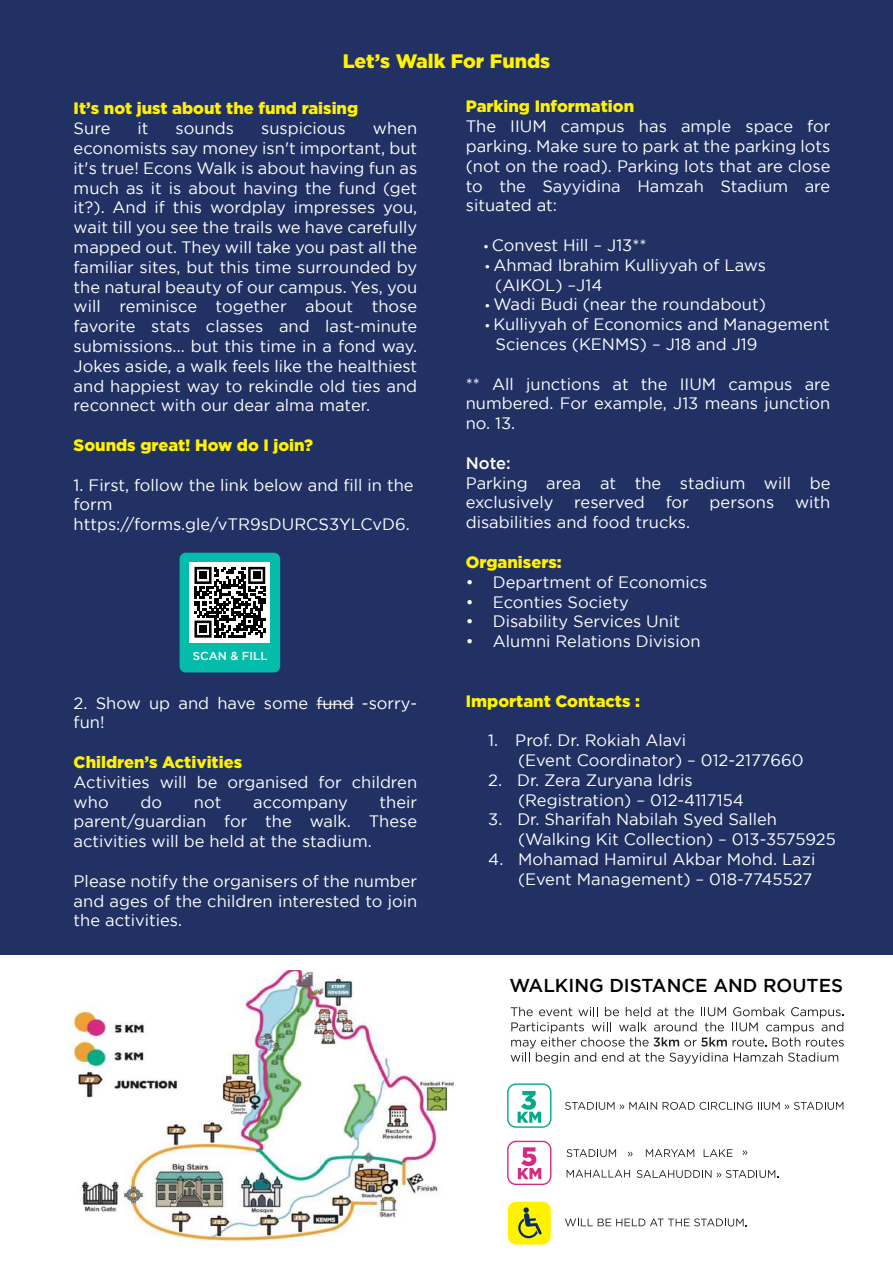
<style>
.page{position:relative;width:893px;height:1264px;background:#fff}
.page>*{position:absolute;margin:0;border:0;box-sizing:border-box;transform-origin:0 0}
.t1{font:900 19.5px "Gotham";color:#fff200}
.t2{font:500 18.6px "Gotham";color:#000}
.t3{font:16.5px/19.8px "Gotham";color:#fff}
.t4{font:900 16.5px "Gotham";color:#fff200}
.t5{font:500 16.5px "Gotham";color:#fff}
.t6{font:500 11.55px "Gotham";color:#fff}
.s1{font-family:"Myriad Pro"}
</style>
<div class="page">
<div style="left:0;top:0;width:893px;height:955px;background:#213164"></div>
<hr style="left:316px;top:704px;width:38px;height:1px;background:#fff">
<img style="left:66px;top:970px;width:388px;height:270px">
<div style="left:180px;top:553px;width:100px;height:119px;background:#04bcaa;border-radius:6px"></div>
<div style="left:190px;top:562px;width:80px;height:80px;background:#fff"></div>
<svg style="left:194px;top:567px;width:71px;height:70px"></svg>
<div style="left:199px;top:572px;width:8px;height:7px;background:#000"></div>
<div style="left:253px;top:572px;width:7px;height:7px;background:#000"></div>
<div style="left:199px;top:625px;width:8px;height:8px;background:#000"></div>
<svg style="left:507px;top:1083px;width:44px;height:44px"></svg>
<svg style="left:507px;top:1140px;width:44px;height:45px"></svg>
<div style="left:508px;top:1201px;width:43px;height:43px;background:#fff200;border-radius:8px"></div>
<svg style="left:518px;top:1207px;width:24px;height:31px"></svg>
<svg style="left:565px;top:1102px;width:92px;height:7px"></svg>
<svg style="left:663px;top:1102px;width:89px;height:7px"></svg>
<svg style="left:758px;top:1102px;width:85px;height:7px"></svg>
<svg style="left:567px;top:1149px;width:49px;height:8px"></svg>
<svg style="left:628px;top:1151px;width:5px;height:5px"></svg>
<svg style="left:646px;top:1149px;width:48px;height:8px"></svg>
<svg style="left:704px;top:1149px;width:28px;height:8px"></svg>
<svg style="left:743px;top:1150px;width:4px;height:5px"></svg>
<svg style="left:567px;top:1169px;width:63px;height:8px"></svg>
<svg style="left:637px;top:1170px;width:141px;height:8px"></svg>
<svg style="left:565px;top:1218px;width:181px;height:8px"></svg>
<svg style="left:511px;top:1007px;width:333px;height:56px"></svg>
<p class="t1" style="left:343px;top:50px;width:209px">Let’s Walk For Funds</p>
<p class="t4" style="left:74px;top:99px;width:286px">It’s not just about the fund raising</p>
<p class="t3" style="left:74px;top:118px;width:38px">Sure</p>
<p class="t3" style="left:138px;top:118px;width:13px">it</p>
<p class="t3" style="left:176px;top:118px;width:60px">sounds</p>
<p class="t3" style="left:261px;top:118px;width:86px">suspicious</p>
<p class="t3" style="left:74px;top:118px;width:345px;text-align:justify;text-indent:299px">when economists say money isn't important, but it's true! Econs Walk is about having fun as much as it is about having the fund (get it?). And if this wordplay impresses you, wait till you see the trails we have carefully mapped out. They will take you past all the familiar sites, but this time surrounded by the natural beauty of our campus. Yes, you will reminisce together about those favorite stats classes and last-minute submissions... but this time in a fond way.<br>Jokes aside, a walk feels like the healthiest and happiest way to rekindle old ties and reconnect with our dear alma mater.</p>
<p class="t4" style="left:74px;top:436px;width:241px">Sounds great! How do I join?</p>
<p class="t3" style="left:74px;top:475px;width:341px">1. First, follow the link below and fill in the form https://forms.gle/vTR9sDURCS3YLCvD6.</p>
<p class="t6" style="left:193px;top:649px;width:76px">SCAN &amp; FILL</p>
<p class="t3" style="left:74px;top:692px;width:345px">2. Show up and have some fund -sorry&shy;fun!</p>
<p class="t4" style="left:74px;top:752px;width:170px">Children’s Activities</p>
<p class="t3" style="left:74px;top:772px;width:345px">Activities will be organised for children who</p>
<p class="t3" style="left:74px;top:791px;width:345px;text-align:justify;text-indent:306px">their parent/guardian for the walk. These activities will be held at the stadium.</p>
<p class="t3" style="left:74px;top:871px;width:345px;text-align:justify">Please notify the organisers of the number and ages of the children interested to join the activities.</p>
<p class="t3" style="left:141px;top:791px;width:23px">do</p>
<p class="t3" style="left:194px;top:791px;width:29px">not</p>
<p class="t3" style="left:253px;top:791px;width:96px">accompany</p>
<p class="t4" style="left:466px;top:97px;width:170px">Parking Information</p>
<p class="t3" style="left:466px;top:116px;width:366px;text-align:justify">The IIUM campus has ample space for parking. Make sure to park at the parking lots (not on the road). Parking lots that are close to the Sayyidina Hamzah Stadium are situated at:</p>
<p class="t3" style="left:484px;top:235px;width:164px"><span class="s1">•</span> Convest Hill – J13**</p>
<p class="t3" style="left:495px;top:255px;width:272px;text-indent:-10px"><span class="s1">•</span> Ahmad Ibrahim Kulliyyah of Laws (AIKOL) –J14</p>
<p class="t3" style="left:485px;top:294px;width:282px"><span class="s1">•</span> Wadi Budi (near the roundabout)</p>
<p class="t3" style="left:495px;top:314px;width:336px;text-indent:-10px"><span class="s1">•</span> Kulliyyah of Economics and Management<br>Sciences (KENMS) – J18 and J19</p>
<p class="t3" style="left:466px;top:374px;width:366px;text-align:justify">** All junctions at the IIUM campus are numbered. For example, J13 means junction no. 13.</p>
<p class="t5" style="left:466px;top:454px;width:46px">Note:</p>
<p class="t3" style="left:466px;top:473px;width:366px">Parking area at the stadium will be exclusively</p>
<p class="t3" style="left:574px;top:492px;width:72px">reserved</p>
<p class="t3" style="left:666px;top:492px;width:25px">for</p>
<p class="t3" style="left:710px;top:492px;width:66px">persons</p>
<p class="t3" style="left:795px;top:492px;width:37px">with</p>
<p class="t3" style="left:466px;top:512px;width:226px">disabilities and food trucks.</p>
<p class="t4" style="left:466px;top:552px;width:97px">Organisers:</p>
<p class="t3" style="left:466px;top:572px;width:243px">• Department of Economics</p>
<p class="t3" style="left:466px;top:591px;width:164px">• Econties Society</p>
<p class="t3" style="left:466px;top:611px;width:216px">• Disability Services Unit</p>
<p class="t3" style="left:466px;top:631px;width:236px">• Alumni Relations Division</p>
<p class="t4" style="left:466px;top:691px;width:176px">Important Contacts :</p>
<p class="t3" style="left:518px;top:730px;width:287px;text-indent:-30px">1. Prof. Dr. Rokiah Alavi<br>(Event Coordinator) – 012-2177660</p>
<p class="t3" style="left:518px;top:770px;width:227px;text-indent:-30px">2. Dr. Zera Zuryana Idris (Registration) – 012-4117154</p>
<p class="t3" style="left:518px;top:809px;width:319px;text-indent:-30px">3. Dr. Sharifah Nabilah Syed Salleh (Walking Kit Collection) – 013-3575925</p>
<p class="t3" style="left:488px;top:849px;width:329px;text-align:right">4. Mohamad Hamirul Akbar Mohd. Lazi (Event Management) – 018-7745527</p>
<p class="t2" style="left:509px;top:974px;width:335px">WALKING DISTANCE AND ROUTES</p>
</div>
